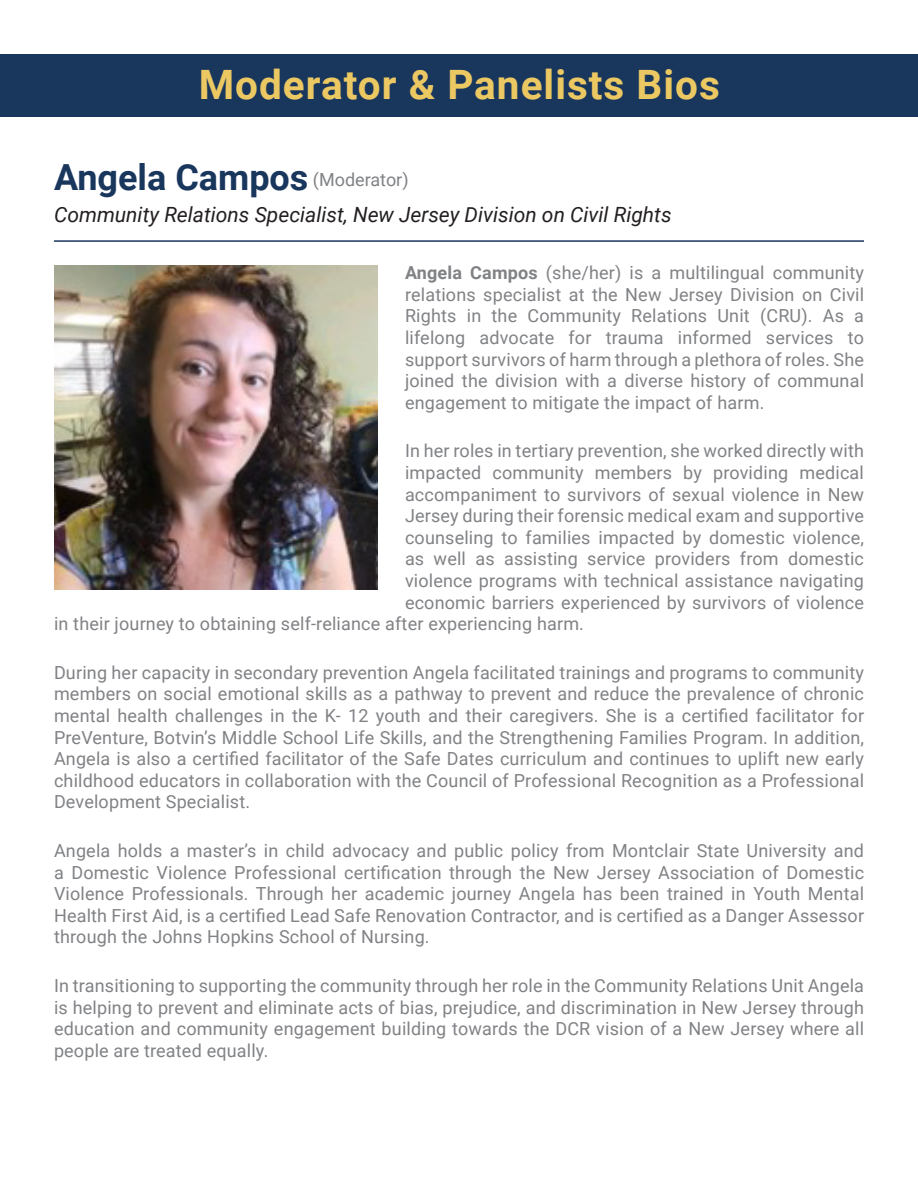
<style>
.page{position:relative;width:918px;height:1188px;background:#fff}
.page>*{position:absolute;margin:0;border:0;box-sizing:border-box;transform-origin:0 0}
.t1{font:700 40.5px "Roboto";letter-spacing:.025em;color:#ecc863}
.t2{font:700 36px "Roboto";color:#19365d}
.t3{font:italic 21px "Roboto";color:#231f20}
.t4{font:18px/21.6px "Roboto";letter-spacing:.01em;color:#808285;text-align:justify}
.s1{font-weight:400;font-size:18px;color:#808285}
.s2{font-weight:700}
</style>
<div class="page">
<hr style="left:54px;top:240px;width:810px;height:2px;background:#19365d">
<img style="left:54px;top:265px;width:324px;height:324px">
<div style="left:1px;top:54px;width:917px;height:63px;background:#19365d"></div>
<p class="t1" style="left:199px;top:56px;width:523px">Moderator &amp; Panelists Bios</p>
<p class="t2" style="left:54px;top:152px;width:356px">Angela Campos <span class="s1">(Moderator)</span></p>
<p class="t3" style="left:54px;top:200px;width:619px">Community Relations Specialist, New Jersey Division on Civil Rights</p>
<p class="t4" style="left:405px;top:261px;width:461px"><span class="s2">Angela Campos</span> (she/her) is a multilingual community relations specialist at the New Jersey Division on Civil Rights in the Community Relations Unit (CRU). As a lifelong advocate for trauma informed services to support survivors of harm through a plethora of roles. She joined the division with a diverse history of communal engagement to mitigate the impact of harm.</p>
<p class="t4" style="left:405px;top:440px;width:461px">In her roles in tertiary prevention, she worked directly with</p>
<p class="t4" style="left:405px;top:461px;width:460px">impacted community members by providing medical</p>
<p class="t4" style="left:405px;top:483px;width:461px">accompaniment to survivors of sexual violence in New</p>
<p class="t4" style="left:405px;top:504px;width:461px">Jersey during their forensic medical exam and supportive</p>
<p class="t4" style="left:405px;top:526px;width:461px">counseling to families impacted by domestic violence,</p>
<p class="t4" style="left:405px;top:548px;width:461px">as well as assisting service providers from domestic</p>
<p class="t4" style="left:405px;top:569px;width:461px">violence programs with technical assistance navigating</p>
<p class="t4" style="left:405px;top:591px;width:460px">economic barriers experienced by survivors of violence</p>
<p class="t4" style="left:54px;top:612px;width:532px">in their journey to obtaining self-reliance after experiencing harm.</p>
<p class="t4" style="left:54px;top:661px;width:812px">During her capacity in secondary prevention Angela facilitated trainings and programs to community members on social emotional skills as a pathway to prevent and reduce the prevalence of chronic mental health challenges in the K- 12 youth and their caregivers. She is a certified facilitator for PreVenture, Botvin’s Middle School Life Skills, and the Strengthening Families Program. In addition, Angela is also a certified facilitator of the Safe Dates curriculum and continues to uplift new early childhood educators in collaboration with the Council of Professional Recognition as a Professional Development Specialist.</p>
<p class="t4" style="left:54px;top:839px;width:812px">Angela holds a master’s in child advocacy and public policy from Montclair State University and a Domestic Violence Professional certification through the New Jersey Association of Domestic Violence Professionals. Through her academic journey Angela has been trained in Youth Mental Health First Aid, is a certified Lead Safe Renovation Contractor, and is certified as a Danger Assessor through the Johns Hopkins School of Nursing.</p>
<p class="t4" style="left:54px;top:974px;width:812px">In transitioning to supporting the community through her role in the Community Relations Unit Angela is helping to prevent and eliminate acts of bias, prejudice, and discrimination in New Jersey through education and community engagement building towards the DCR vision of a New Jersey where all people are treated equally.</p>
</div>
